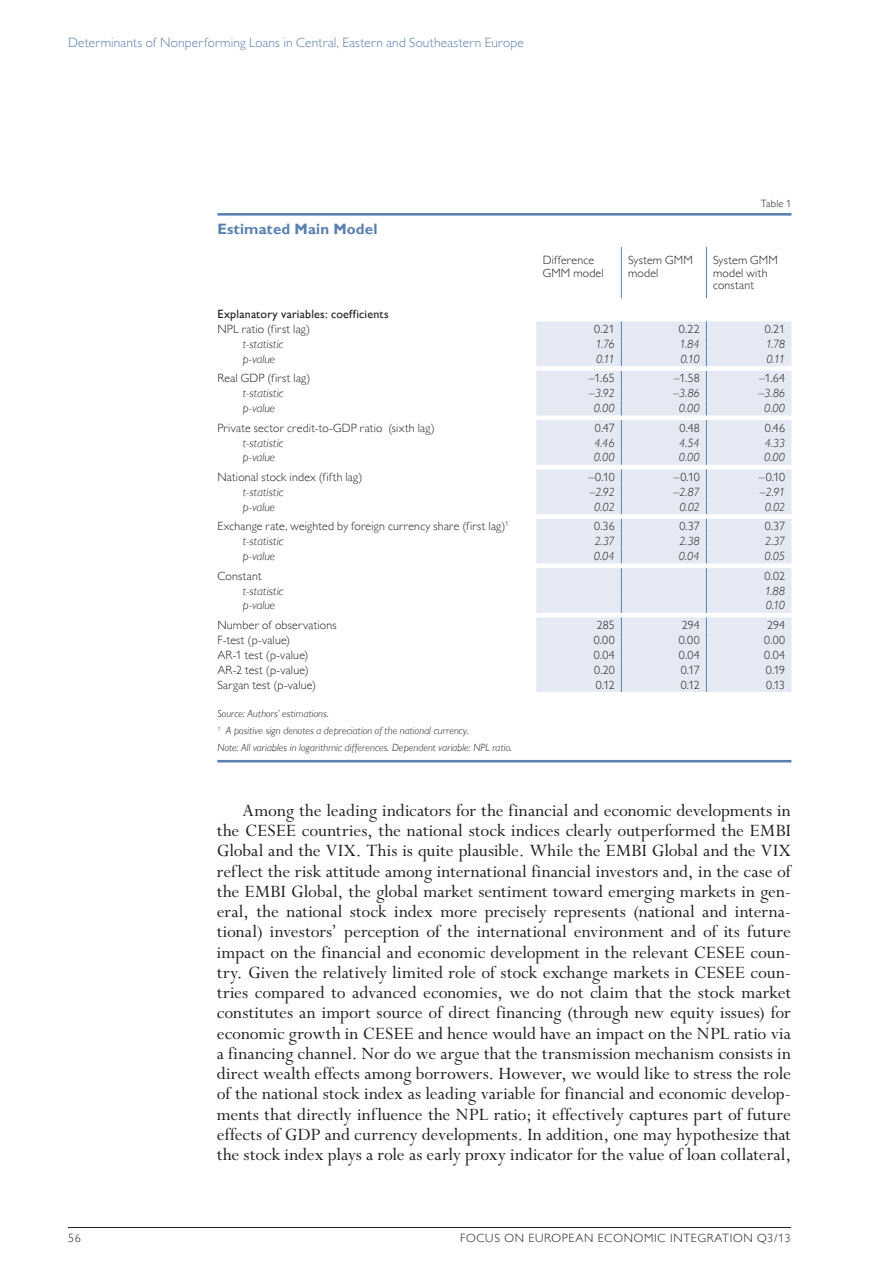
<style>
.page{position:relative;width:893px;height:1263px;background:#fff}
.page>*{position:absolute;margin:0;border:0;box-sizing:border-box;transform-origin:0 0}
.t1{font:19.5px/20.2px "Perpetua Std";letter-spacing:-.005em;color:#20201e;text-align:justify}
.t2{font:700 15px "Gill Sans MT Pro";letter-spacing:.01em;color:#5980b0}
.t3{font:300 13.5px "Gill Sans MT Pro";letter-spacing:.01em;color:#5980b0}
.t4{font:300 12px/12.8px "Gill Sans MT Pro";letter-spacing:.015em;color:#20201e}
.t5{font:italic 300 12px "Gill Sans MT Pro";letter-spacing:.005em;color:#20201e}
.t6{font:300 12px "Gill Sans MT Pro";letter-spacing:.06em;color:#20201e}
.t7{font:500 12px "Gill Sans MT Pro";letter-spacing:.02em;color:#20201e}
.t8{font:italic 300 10.5px/17px "Gill Sans MT Pro";letter-spacing:.01em;color:#20201e}
.t9{font:300 10.5px "Gill Sans MT Pro";letter-spacing:.02em;color:#20201e}
</style>
<div class="page">
<hr style="left:68px;top:1227px;width:723px;height:1px;background:#20201e">
<svg style="left:536px;top:321px;width:255px;height:371px;fill:#e4e9f3"></svg>
<hr style="left:621px;top:247px;width:1px;height:51px;background:#5980b0">
<hr style="left:706px;top:247px;width:1px;height:51px;background:#5980b0">
<svg style="left:621px;top:321px;width:1px;height:371px"></svg>
<svg style="left:706px;top:321px;width:1px;height:371px"></svg>
<hr style="left:217px;top:213px;width:574px;height:3px;background:#5980b0">
<hr style="left:217px;top:760px;width:574px;height:2px;background:#5980b0">
<p class="t3" style="left:68px;top:35px;width:457px">Determinants of Nonperforming Loans in Central, Eastern and Southeastern Europe</p>
<p class="t2" style="left:217px;top:220px;width:162px">Estimated Main Model</p>
<p class="t9" style="left:761px;top:197px;width:32px">Table 1</p>
<p class="t4" style="left:543px;top:253px;width:63px">Difference<br>GMM model</p>
<p class="t4" style="left:628px;top:253px;width:66px">System GMM model</p>
<p class="t4" style="left:713px;top:253px;width:66px">System GMM model with constant</p>
<p class="t7" style="left:217px;top:307px;width:173px">Explanatory variables: coefficients</p>
<p class="t4" style="left:217px;top:322px;width:94px">NPL ratio (first lag)</p>
<p class="t4" style="left:594px;top:322px;width:22px">0.21</p>
<p class="t4" style="left:679px;top:322px;width:22px">0.22</p>
<p class="t4" style="left:765px;top:322px;width:22px">0.21</p>
<p class="t5" style="left:243px;top:337px;width:42px">t-statistic</p>
<p class="t5" style="left:596px;top:337px;width:21px">1.76</p>
<p class="t5" style="left:679px;top:337px;width:22px">1.84</p>
<p class="t5" style="left:766px;top:337px;width:21px">1.78</p>
<p class="t5" style="left:243px;top:352px;width:34px">p-value</p>
<p class="t5" style="left:596px;top:352px;width:20px">0.11</p>
<p class="t5" style="left:680px;top:352px;width:21px">0.10</p>
<p class="t5" style="left:766px;top:352px;width:20px">0.11</p>
<p class="t4" style="left:217px;top:372px;width:94px">Real GDP (first lag)</p>
<p class="t4" style="left:589px;top:372px;width:27px">–1.65</p>
<p class="t4" style="left:674px;top:372px;width:27px">–1.58</p>
<p class="t4" style="left:759px;top:372px;width:28px">–1.64</p>
<p class="t5" style="left:243px;top:386px;width:42px">t-statistic</p>
<p class="t5" style="left:589px;top:386px;width:27px">–3.92</p>
<p class="t5" style="left:673px;top:386px;width:28px">–3.86</p>
<p class="t5" style="left:759px;top:386px;width:28px">–3.86</p>
<p class="t5" style="left:243px;top:401px;width:34px">p-value</p>
<p class="t5" style="left:594px;top:401px;width:22px">0.00</p>
<p class="t5" style="left:679px;top:401px;width:22px">0.00</p>
<p class="t5" style="left:764px;top:401px;width:22px">0.00</p>
<p class="t4" style="left:217px;top:421px;width:219px">Private sector credit-to-GDP ratio (sixth lag)</p>
<p class="t4" style="left:595px;top:421px;width:21px">0.47</p>
<p class="t4" style="left:680px;top:421px;width:22px">0.48</p>
<p class="t4" style="left:765px;top:421px;width:22px">0.46</p>
<p class="t5" style="left:243px;top:435px;width:42px">t-statistic</p>
<p class="t5" style="left:594px;top:435px;width:22px">4.46</p>
<p class="t5" style="left:679px;top:435px;width:22px">4.54</p>
<p class="t5" style="left:765px;top:435px;width:22px">4.33</p>
<p class="t5" style="left:243px;top:450px;width:34px">p-value</p>
<p class="t5" style="left:594px;top:450px;width:22px">0.00</p>
<p class="t5" style="left:679px;top:450px;width:22px">0.00</p>
<p class="t5" style="left:764px;top:450px;width:22px">0.00</p>
<p class="t4" style="left:217px;top:470px;width:146px">National stock index (fifth lag)</p>
<p class="t4" style="left:588px;top:470px;width:28px">–0.10</p>
<p class="t4" style="left:673px;top:470px;width:28px">–0.10</p>
<p class="t4" style="left:759px;top:470px;width:28px">–0.10</p>
<p class="t5" style="left:243px;top:485px;width:42px">t-statistic</p>
<p class="t5" style="left:589px;top:485px;width:27px">–2.92</p>
<p class="t5" style="left:674px;top:485px;width:28px">–2.87</p>
<p class="t5" style="left:760px;top:485px;width:27px">–2.91</p>
<p class="t5" style="left:243px;top:499px;width:34px">p-value</p>
<p class="t5" style="left:594px;top:499px;width:22px">0.02</p>
<p class="t5" style="left:679px;top:499px;width:22px">0.02</p>
<p class="t5" style="left:765px;top:499px;width:22px">0.02</p>
<p class="t4" style="left:217px;top:520px;width:293px">Exchange rate, weighted by foreign currency share (first lag)<sup>1</sup></p>
<p class="t4" style="left:594px;top:520px;width:22px">0.36</p>
<p class="t4" style="left:679px;top:520px;width:22px">0.37</p>
<p class="t4" style="left:765px;top:520px;width:22px">0.37</p>
<p class="t5" style="left:243px;top:534px;width:42px">t-statistic</p>
<p class="t5" style="left:594px;top:534px;width:22px">2.37</p>
<p class="t5" style="left:679px;top:534px;width:22px">2.38</p>
<p class="t5" style="left:765px;top:534px;width:22px">2.37</p>
<p class="t5" style="left:243px;top:549px;width:34px">p-value</p>
<p class="t5" style="left:594px;top:549px;width:22px">0.04</p>
<p class="t5" style="left:679px;top:549px;width:22px">0.04</p>
<p class="t5" style="left:764px;top:549px;width:22px">0.05</p>
<p class="t4" style="left:217px;top:569px;width:46px">Constant</p>
<p class="t4" style="left:765px;top:569px;width:22px">0.02</p>
<p class="t5" style="left:243px;top:583px;width:42px">t-statistic</p>
<p class="t5" style="left:765px;top:583px;width:22px">1.88</p>
<p class="t5" style="left:243px;top:598px;width:34px">p-value</p>
<p class="t5" style="left:766px;top:598px;width:21px">0.10</p>
<p class="t4" style="left:217px;top:618px;width:121px">Number of observations</p>
<p class="t4" style="left:597px;top:618px;width:19px">285</p>
<p class="t4" style="left:682px;top:618px;width:19px">294</p>
<p class="t4" style="left:767px;top:618px;width:19px">294</p>
<p class="t4" style="left:217px;top:633px;width:74px">F-test (p-value)</p>
<p class="t4" style="left:594px;top:633px;width:22px">0.00</p>
<p class="t4" style="left:679px;top:633px;width:22px">0.00</p>
<p class="t4" style="left:764px;top:633px;width:22px">0.00</p>
<p class="t4" style="left:217px;top:648px;width:93px">AR-1 test (p-value)</p>
<p class="t4" style="left:594px;top:648px;width:22px">0.04</p>
<p class="t4" style="left:679px;top:648px;width:22px">0.04</p>
<p class="t4" style="left:764px;top:648px;width:22px">0.04</p>
<p class="t4" style="left:217px;top:663px;width:93px">AR-2 test (p-value)</p>
<p class="t4" style="left:594px;top:663px;width:22px">0.20</p>
<p class="t4" style="left:681px;top:663px;width:21px">0.17</p>
<p class="t4" style="left:766px;top:663px;width:21px">0.19</p>
<p class="t4" style="left:217px;top:678px;width:100px">Sargan test (p-value)</p>
<p class="t4" style="left:596px;top:678px;width:21px">0.12</p>
<p class="t4" style="left:681px;top:678px;width:21px">0.12</p>
<p class="t4" style="left:766px;top:678px;width:20px">0.13</p>
<p class="t8" style="left:217px;top:705px;width:296px">Source: Authors’ estimations.<br><sup>1</sup> A positive sign denotes a depreciation of the national currency.<br>Note: All variables in logarithmic differences. Dependent variable: NPL ratio.</p>
<p class="t1" style="left:217px;top:801px;width:576px;text-indent:26px">Among the leading indicators for the financial and economic developments in the CESEE countries, the national stock indices clearly outperformed the EMBI Global and the VIX. This is quite plausible. While the EMBI Global and the VIX reflect the risk attitude among international financial investors and, in the case of the EMBI Global, the global market sentiment toward emerging markets in gen&shy;eral, the national stock index more precisely represents (national and interna&shy;tional) investors’ perception of the international environment and of its future impact on the financial and economic development in the relevant CESEE coun&shy;try. Given the relatively limited role of stock exchange markets in CESEE coun&shy;tries compared to advanced economies, we do not claim that the stock market constitutes an import source of direct financing (through new equity issues) for economic growth in CESEE and hence would have an impact on the NPL ratio via a financing channel. Nor do we argue that the transmission mechanism consists in direct wealth effects among borrowers. However, we would like to stress the role of the national stock index as leading variable for financial and economic develop&shy;ments that directly influence the NPL ratio; it effectively captures part of future effects of GDP and currency developments. In addition, one may hypothesize that the stock index plays a role as early proxy indicator for the value of loan collateral,</p>
<p class="t4" style="left:68px;top:1232px;width:14px">56</p>
<p class="t6" style="left:460px;top:1231px;width:332px">FOCUS ON EUROPEAN ECONOMIC INTEGRATION Q3/13</p>
</div>
